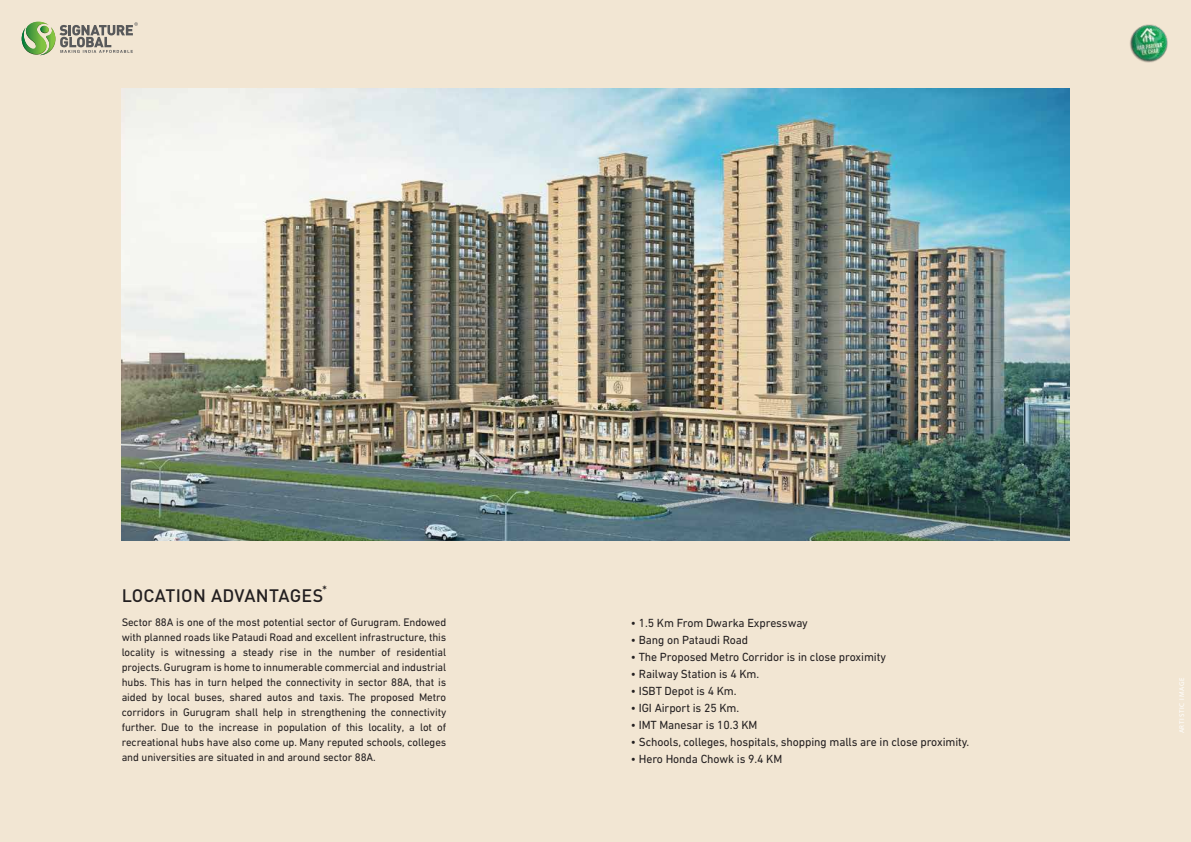
<style>
.page{position:relative;width:1191px;height:842px;background:#fff}
.page>*{position:absolute;margin:0;border:0;box-sizing:border-box;transform-origin:0 0}
.t1{font:500 17.8px "DIN";letter-spacing:.02em;color:#231f20}
.t2{font:12px "DIN Next LT Pro";letter-spacing:-.005em;color:#231f20}
.t3{font:11.2px/15px "DIN Next CYR";letter-spacing:-.005em;color:#231f20;text-align:justify}
.t4{font:500 10.4px "DIN";color:#231f20}
.t5{font:7px "Myriad Pro";letter-spacing:.1em;color:#fff}
</style>
<div class="page">
<div style="left:0;top:0;width:595px;height:842px;background:#f2e6d3"></div>
<div style="left:595px;top:0;width:596px;height:842px;background:#f2e6d3"></div>
<img style="left:1130px;top:24px;width:38px;height:39px">
<svg style="left:22px;top:22px;width:116px;height:33px"></svg>
<img style="left:122px;top:88px;width:947px;height:453px">
<p class="t4" style="left:322px;top:582px;width:7px">*</p>
<h1 class="t1" style="left:122px;top:585px;width:203px">LOCATION ADVANTAGES</h1>
<p class="t3" style="left:122px;top:615px;width:326px">Sector 88A is one of the most potential sector of Gurugram. Endowed with planned roads like Pataudi Road and excellent infrastructure, this locality is witnessing a steady rise in the number of residential projects. Gurugram is home to innumerable commercial and industrial hubs. This has in turn helped the connectivity in sector 88A, that is aided by local buses, shared autos and taxis. The proposed Metro corridors in Gurugram shall help in strengthening the connectivity further. Due to the increase in population of this locality, a lot of recreational hubs have also come up. Many reputed schools, colleges and universities are situated in and around sector 88A.</p>
<p class="t2" style="left:631px;top:616px;width:178px">• 1.5 Km From Dwarka Expressway</p>
<p class="t2" style="left:631px;top:633px;width:119px">• Bang on Pataudi Road</p>
<p class="t2" style="left:631px;top:650px;width:256px">• The Proposed Metro Corridor is in close proximity</p>
<p class="t2" style="left:631px;top:667px;width:130px">• Railway Station is 4 Km.</p>
<p class="t2" style="left:631px;top:684px;width:107px">• ISBT Depot is 4 Km.</p>
<p class="t2" style="left:631px;top:701px;width:110px">• IGI Airport is 25 Km.</p>
<p class="t2" style="left:631px;top:718px;width:128px">• IMT Manesar is 10.3 KM</p>
<p class="t2" style="left:631px;top:735px;width:340px">• Schools, colleges, hospitals, shopping malls are in close proximity.</p>
<p class="t2" style="left:631px;top:752px;width:153px">• Hero Honda Chowk is 9.4 KM</p>
<p class="t5" style="left:1177px;top:733px;width:57px;rotate:-90deg">ARTISTIC IMAGE</p>
</div>
